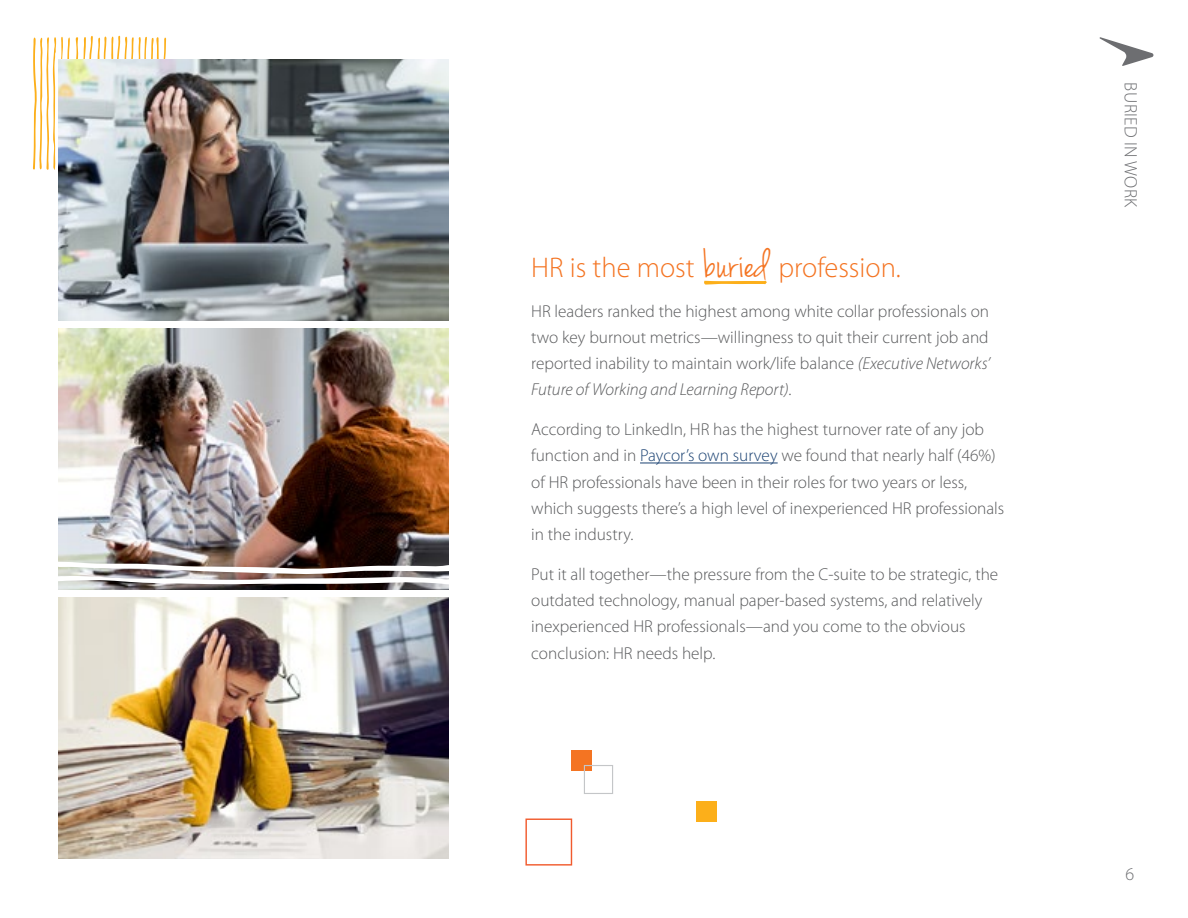
<style>
.page{position:relative;width:1188px;height:918px;background:#fff}
.page>*{position:absolute;margin:0;border:0;box-sizing:border-box;transform-origin:0 0}
.t1{font:300 28.5px "Myriad Pro";color:#f47422}
.t2{font:300 18px "Myriad Pro";letter-spacing:.02em;color:#6d6e71}
.t3{font:300 17.25px/26.2px "Myriad Pro";color:#58595b}
.s1{font-family:"Jenna Sue";font-weight:400;font-size:45px}
.s2{font-style:italic}
.s3{color:#1c4373}
</style>
<div class="page">
<svg style="left:33px;top:35px;width:133px;height:135px"></svg>
<svg style="left:1100px;top:37px;width:53px;height:29px"></svg>
<hr style="left:640px;top:463px;width:138px;height:1px;background:#1c4373">
<svg style="left:704px;top:281px;width:63px;height:4px"></svg>
<div style="left:696px;top:801px;width:21px;height:21px;background:#fcaf1a"></div>
<div style="left:571px;top:751px;width:20px;height:20px;background:#f47422"></div>
<div style="left:584px;top:765px;width:29px;height:29px;border:1px solid #c4c6c8"></div>
<svg style="left:525px;top:819px;width:47px;height:47px"></svg>
<img style="left:58px;top:329px;width:390px;height:260px">
<img style="left:58px;top:59px;width:390px;height:261px">
<img style="left:58px;top:598px;width:390px;height:261px">
<img style="left:58px;top:561px;width:391px;height:25px">
<h1 class="t1" style="left:531px;top:250px;width:369px">HR is the most <span class="s1">buried</span> profession.</h1>
<p class="t3" style="left:531px;top:297px;width:461px;text-align:justify">HR leaders ranked the highest among white collar professionals on two key burnout metrics—willingness to quit their current job and reported inability to maintain work/life balance <span class="s2">(Executive Networks’ Future of Working and Learning Report)</span>.</p>
<p class="t3" style="left:531px;top:416px;width:475px">According to LinkedIn, HR has the highest turnover rate of any job function and in <span class="s3">Paycor’s own survey</span> we found that nearly half (46%) of HR professionals have been in their roles for two years or less, which suggests there’s a high level of inexperienced HR professionals in the industry.</p>
<p class="t3" style="left:531px;top:561px;width:469px">Put it all together—the pressure from the C-suite to be strategic, the outdated technology, manual paper-based systems, and relatively inexperienced HR professionals—and you come to the obvious conclusion: HR needs help.</p>
<p class="t2" style="left:1142px;top:82px;width:127px;rotate:90deg">BURIED IN WORK</p>
<p class="t2" style="left:1125px;top:863px;width:10px">6</p>
</div>
